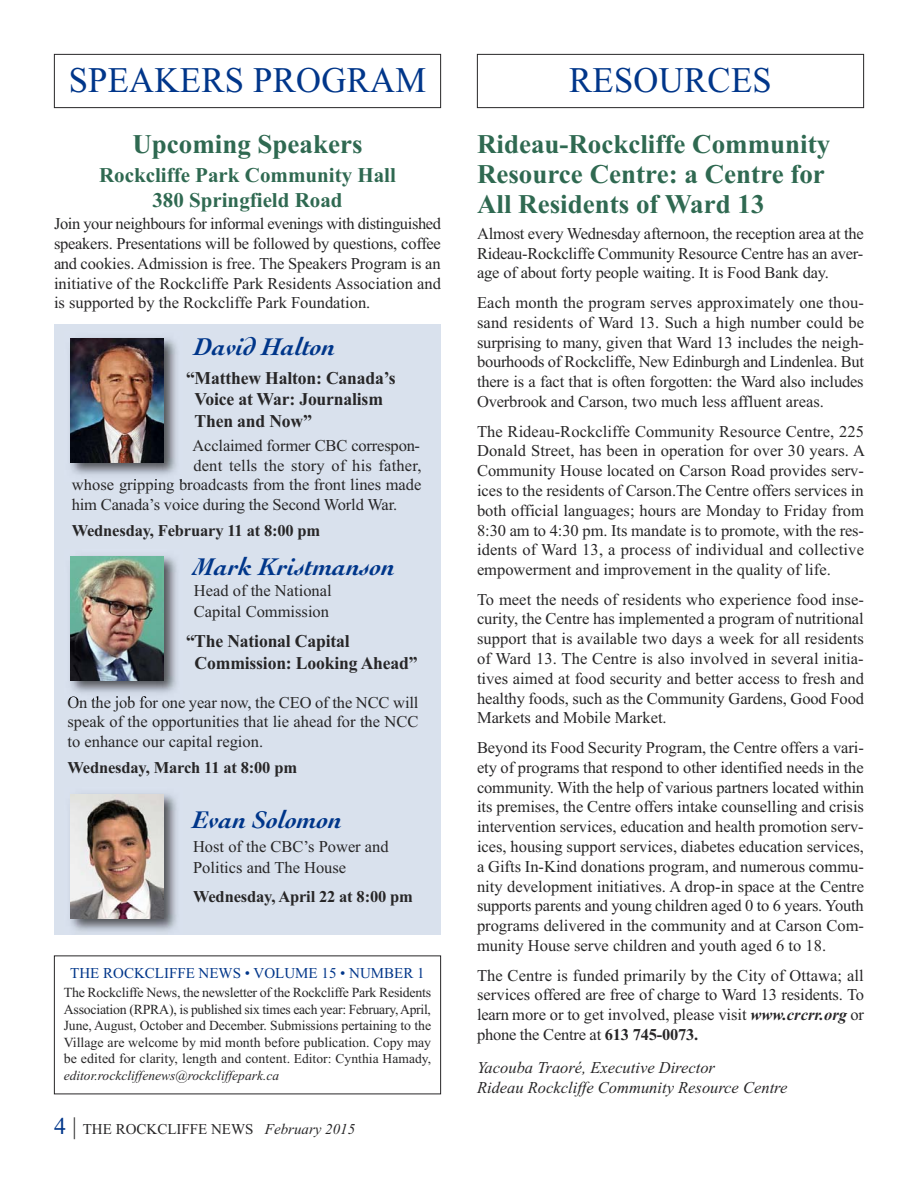
<style>
.page{position:relative;width:918px;height:1188px;background:#fff}
.page>*{position:absolute;margin:0;border:0;box-sizing:border-box;transform-origin:0 0}
.t1{font:36px "Times New Roman";letter-spacing:.01em;color:#00368a;scale:.96 1}
.t2{font:700 27px/30px "Times New Roman";color:#2f6951}
.t3{font:italic 700 25.5px "Cochin";color:#00368a}
.t4{font:700 21px/25.2px "Times New Roman";color:#2f6951;text-align:center}
.t5{font:700 18px/21.6px "Times New Roman";letter-spacing:-.01em;color:#272627}
.t6{font:16.5px/19.8px "Times New Roman";color:#272627;text-align:justify}
.t7{font:700 16.5px "Times New Roman";letter-spacing:-.01em;color:#272627}
.t8{font:italic 16.5px/19.8px "Times New Roman";color:#272627}
.t9{font:15px "Times New Roman";color:#00368a}
.t10{font:15px "Times New Roman";color:#272627}
.t11{font:13.8px/16.5px "Times New Roman";letter-spacing:.005em;color:#272627;text-align:justify}
.t12{font:italic 13.5px "Times New Roman";color:#272627}
.s1{font-size:13.5px}
.s2{font-size:24px;color:#00368a}
.s3{font-size:24px}
.s4{font-style:italic}
.s5{font-weight:700;font-style:italic}
.s6{font-weight:700}
</style>
<div class="page">
<div style="left:54px;top:325px;width:387px;height:610px;background:#d9e1ed"></div>
<img style="left:70px;top:338px;width:112px;height:144px">
<svg style="left:83px;top:479px;width:4px;height:3px"></svg>
<img style="left:134px;top:479px;width:23px;height:3px">
<img style="left:70px;top:339px;width:94px;height:123px">
<div style="left:54px;top:54px;width:387px;height:54px;border:1px solid #272627"></div>
<img style="left:70px;top:556px;width:107px;height:144px">
<img style="left:68px;top:696px;width:67px;height:4px">
<img style="left:70px;top:556px;width:94px;height:124px">
<img style="left:70px;top:794px;width:107px;height:138px">
<img style="left:70px;top:795px;width:94px;height:123px">
<div style="left:477px;top:54px;width:387px;height:54px;border:1px solid #272627"></div>
<h1 class="t1" style="left:69px;top:58px;width:374px">SPEAKERS PROGRAM</h1>
<h2 class="t2" style="left:132px;top:129px;width:232px">Upcoming Speakers</h2>
<p class="t4" style="left:99px;top:162px;width:298px">Rockcliffe Park Community Hall<br>380 Springfield Road</p>
<p class="t6" style="left:54px;top:214px;width:389px">Join your neighbours for informal evenings with distinguished speakers. Presentations will be followed by questions, coffee and cookies. Admission is free. The Speakers Program is an initiative of the Rockcliffe Park Residents Association and is supported by the Rockcliffe Park Foundation.</p>
<h3 class="t3" style="left:194px;top:332px;width:143px">David Halton</h3>
<p class="t5" style="left:195px;top:367px;width:203px;text-indent:-9px">“Matthew Halton: Canada’s<br>Voice at War: Journalism<br>Then and Now”</p>
<p class="t6" style="left:193px;top:435px;width:229px">Acclaimed former CBC correspon-</p>
<p class="t6" style="left:193px;top:455px;width:230px">dent tells the story of his father,</p>
<p class="t6" style="left:72px;top:475px;width:351px">whose gripping broadcasts from the front lines made</p>
<p class="t6" style="left:72px;top:495px;width:327px">him Canada’s voice during the Second World War.</p>
<p class="t7" style="left:72px;top:521px;width:250px">Wednesday, February 11 at 8:00 pm</p>
<h3 class="t3" style="left:194px;top:551px;width:202px">Mark Kristmanson</h3>
<p class="t6" style="left:194px;top:579px;width:139px;line-height:21px">Head of the National<br>Capital Commission</p>
<p class="t5" style="left:195px;top:630px;width:224px;line-height:22.2px;text-indent:-9px">“The National Capital<br>Commission: Looking Ahead”</p>
<p class="t6" style="left:68px;top:692px;width:353px">On the job for one year now, the CEO of the NCC will speak of the opportunities that lie ahead for the NCC to enhance our capital region.</p>
<p class="t7" style="left:68px;top:757px;width:231px">Wednesday, March 11 at 8:00 pm</p>
<h3 class="t3" style="left:193px;top:805px;width:150px">Evan Solomon</h3>
<p class="t6" style="left:193px;top:836px;width:197px;line-height:21px">Host of the CBC’s Power and<br>Politics and The House</p>
<p class="t7" style="left:193px;top:886px;width:221px">Wednesday, April 22 at 8:00 pm</p>
<p class="t9" style="left:70px;top:964px;width:356px">THE ROCKCLIFFE NEWS • VOLUME 15 • NUMBER 1</p>
<p class="t11" style="left:64px;top:984px;width:369px">The Rockcliffe News, the newsletter of the Rockcliffe Park Residents Association (RPRA), is published six times each year: February, April, June, August, October and December. Submissions pertaining to the Village are welcome by mid month before publication. Copy may be edited for clarity, length and content. <span class="s1">Editor: Cynthia Hamady,</span></p>
<p class="t12" style="left:64px;top:1067px;width:217px">editor.rockcliffenews@rockcliffepark.ca</p>
<p class="t10" style="left:54px;top:1120px;width:303px"><span class="s2">4</span> <span class="s3">|</span> THE ROCKCLIFFE NEWS <span class="s4">February 2015</span></p>
<h1 class="t1" style="left:569px;top:58px;width:212px">RESOURCES</h1>
<h2 class="t2" style="left:477px;top:129px;width:355px">Rideau-Rockcliffe Community<br>Resource Centre: a Centre for<br>All Residents of Ward 13</h2>
<p class="t6" style="left:477px;top:223px;width:388px">Almost every Wednesday afternoon, the reception area at the Rideau-Rockcliffe Community Resource Centre has an aver&shy;age of about forty people waiting. It is Food Bank day.</p>
<p class="t6" style="left:477px;top:292px;width:389px">Each month the program serves approximately one thou&shy;sand residents of Ward 13. Such a high number could be surprising to many, given that Ward 13 includes the neigh&shy;bourhoods of Rockcliffe, New Edinburgh and Lindenlea. But there is a fact that is often forgotten: the Ward also includes Overbrook and Carson, two much less affluent areas.</p>
<p class="t6" style="left:477px;top:421px;width:389px">The Rideau-Rockcliffe Community Resource Centre, 225<br>Donald Street, has been in operation for over 30 years. A Community House located on Carson Road provides serv&shy;ices to the residents of Carson.The Centre offers services in both official languages; hours are Monday to Friday from 8:30 am to 4:30 pm. Its mandate is to promote, with the res&shy;idents of Ward 13, a process of individual and collective empowerment and improvement in the quality of life.</p>
<p class="t6" style="left:477px;top:589px;width:389px">To meet the needs of residents who experience food inse&shy;curity, the Centre has implemented a program of nutritional support that is available two days a week for all residents of Ward 13. The Centre is also involved in several initia&shy;tives aimed at food security and better access to fresh and healthy foods, such as the Community Gardens, Good Food Markets and Mobile Market.</p>
<p class="t6" style="left:477px;top:737px;width:389px">Beyond its Food Security Program, the Centre offers a vari&shy;ety of programs that respond to other identified needs in the community. With the help of various partners located within its premises, the Centre offers intake counselling and crisis intervention services, education and health promotion serv&shy;ices, housing support services, diabetes education services, a Gifts In-Kind donations program, and numerous commu&shy;nity development initiatives. A drop-in space at the Centre supports parents and young children aged 0 to 6 years. Youth programs delivered in the community and at Carson Com&shy;munity House serve children and youth aged 6 to 18.</p>
<p class="t6" style="left:477px;top:965px;width:389px">The Centre is funded primarily by the City of Ottawa; all services offered are free of charge to Ward 13 residents. To learn more or to get involved, please visit <span class="s5">www.crcrr.org</span> or phone the Centre at <span class="s6">613 745-0073.</span></p>
<p class="t8" style="left:477px;top:1058px;width:312px">Yacouba Traoré, Executive Director<br>Rideau Rockcliffe Community Resource Centre</p>
</div>
